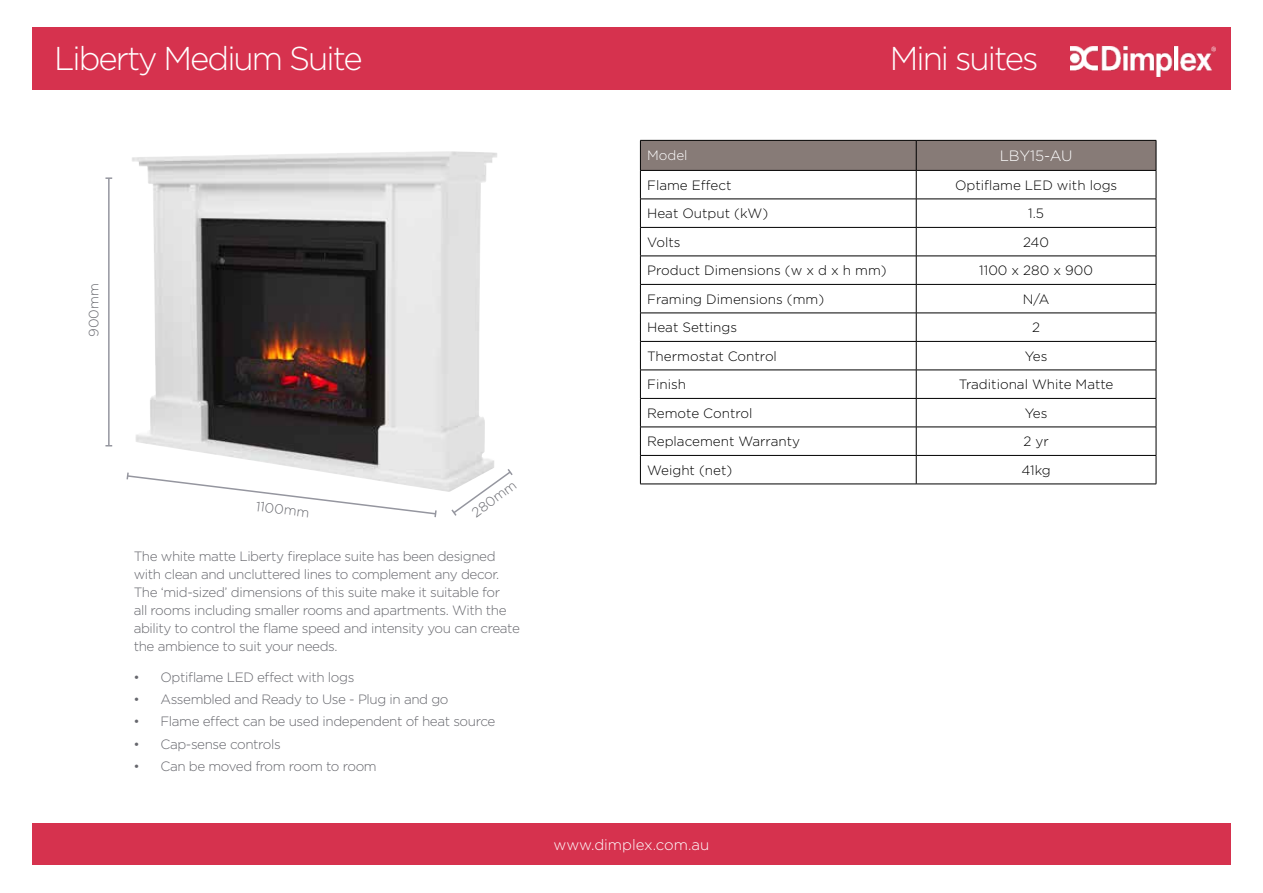
<style>
.page{position:relative;width:1263px;height:893px;background:#fff}
.page>*{position:absolute;margin:0;border:0;box-sizing:border-box;transform-origin:0 0}
.t1{font:300 33px "Gotham";letter-spacing:-.06em;color:#fff}
.t2{font:300 15px "Gotham";color:#fff}
.t3{font:300 15px "Gotham";color:#fefefe}
.t4{font:300 13.5px/18px "Gotham";letter-spacing:-.03em;color:#66676d}
.t5{font:300 13.5px "Gotham";color:#000}
.t6{font:300 13.5px "Gotham";color:#fff}
</style>
<div class="page">
<div style="left:32px;top:27px;width:1199px;height:63px;background:#d6324e"></div>
<img style="left:132px;top:151px;width:365px;height:341px">
<hr style="left:640px;top:484px;width:276px;height:1px;background:#000">
<svg style="left:640px;top:140px;width:517px;height:344px"></svg>
<hr style="left:916px;top:484px;width:240px;height:1px;background:#000">
<div style="left:32px;top:823px;width:1199px;height:42px;background:#d6324e"></div>
<hr style="left:108px;top:178px;width:2px;height:268px;background:#95969f">
<svg style="left:105px;top:177px;width:7px;height:2px"></svg>
<svg style="left:126px;top:471px;width:312px;height:47px"></svg>
<svg style="left:450px;top:467px;width:63px;height:49px"></svg>
<h1 class="t1" style="left:54px;top:38px;width:310px">Liberty Medium Suite</h1>
<p class="t4" style="left:84px;top:337px;width:55px;rotate:-90deg">900mm</p>
<p class="t4" style="left:257px;top:497px;width:55px;rotate:7deg">1100mm</p>
<p class="t4" style="left:468px;top:507px;width:53px;rotate:-37deg">280mm</p>
<p class="t4" style="left:134px;top:547px;width:388px">The white matte Liberty fireplace suite has been designed with clean and uncluttered lines to complement any decor.<br>The ‘mid-sized’ dimensions of this suite make it suitable for<br>all rooms including smaller rooms and apartments. With the ability to control the flame speed and intensity you can create the ambience to suit your needs.</p>
<p class="t4" style="left:133px;top:668px;width:222px">• Optiflame LED effect with logs</p>
<p class="t4" style="left:133px;top:690px;width:317px">• Assembled and Ready to Use - Plug in and go</p>
<p class="t4" style="left:133px;top:712px;width:363px">• Flame effect can be used independent of heat source</p>
<p class="t4" style="left:133px;top:734px;width:149px">• Cap-sense controls</p>
<p class="t4" style="left:133px;top:757px;width:245px">• Can be moved from room to room</p>
<h1 class="t1" style="left:890px;top:38px;width:150px">Mini suites</h1>
<p class="t6" style="left:647px;top:147px;width:42px">Model</p>
<p class="t3" style="left:1000px;top:146px;width:74px">LBY15-AU</p>
<p class="t5" style="left:647px;top:176px;width:86px">Flame Effect</p>
<p class="t5" style="left:955px;top:176px;width:164px">Optiflame LED with logs</p>
<p class="t5" style="left:647px;top:205px;width:123px">Heat Output (kW)</p>
<p class="t5" style="left:1028px;top:205px;width:17px">1.5</p>
<p class="t5" style="left:647px;top:233px;width:35px">Volts</p>
<p class="t5" style="left:1023px;top:233px;width:28px">240</p>
<p class="t5" style="left:647px;top:262px;width:241px">Product Dimensions (w x d x h mm)</p>
<p class="t5" style="left:979px;top:262px;width:115px">1100 x 280 x 900</p>
<p class="t5" style="left:647px;top:290px;width:179px">Framing Dimensions (mm)</p>
<p class="t5" style="left:1023px;top:290px;width:28px">N/A</p>
<p class="t5" style="left:647px;top:319px;width:91px">Heat Settings</p>
<p class="t5" style="left:1032px;top:319px;width:9px">2</p>
<p class="t5" style="left:647px;top:347px;width:131px">Thermostat Control</p>
<p class="t5" style="left:1025px;top:347px;width:24px">Yes</p>
<p class="t5" style="left:647px;top:376px;width:40px">Finish</p>
<p class="t5" style="left:959px;top:376px;width:156px">Traditional White Matte</p>
<p class="t5" style="left:647px;top:404px;width:107px">Remote Control</p>
<p class="t5" style="left:1025px;top:404px;width:24px">Yes</p>
<p class="t5" style="left:647px;top:433px;width:154px">Replacement Warranty</p>
<p class="t5" style="left:1023px;top:433px;width:27px">2 yr</p>
<p class="t5" style="left:647px;top:461px;width:87px">Weight (net)</p>
<p class="t5" style="left:1021px;top:461px;width:31px">41kg</p>
<p class="t2" style="left:554px;top:835px;width:157px">www.dimplex.com.au</p>
</div>
